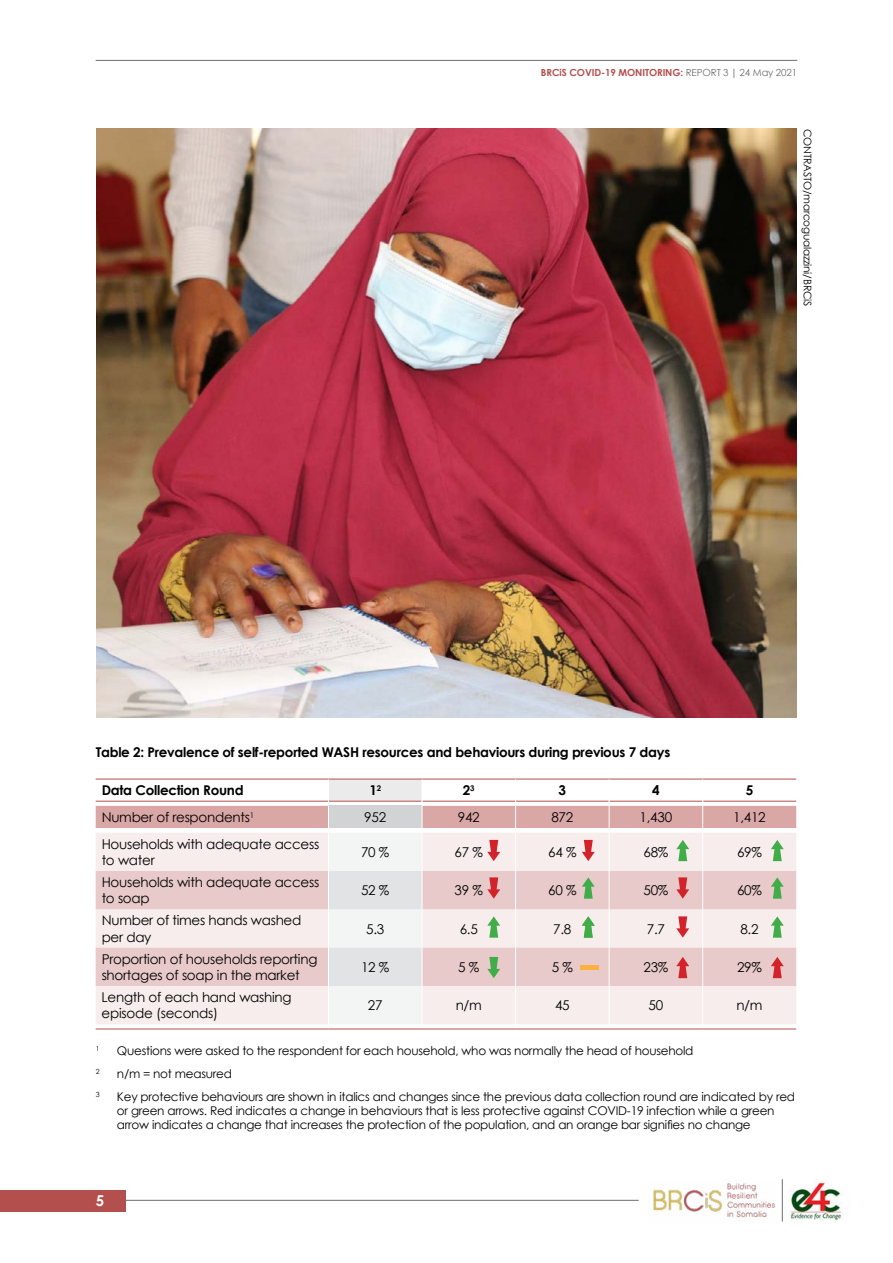
<style>
.page{position:relative;width:893px;height:1263px;background:#fff}
.page>*{position:absolute;margin:0;border:0;box-sizing:border-box;transform-origin:0 0}
.t1{font:700 15px "Century Gothic";color:#fff}
.t2{font:13.5px/16.2px "Century Gothic";letter-spacing:-.02em;color:#000}
.t3{font:700 13.5px "Century Gothic";letter-spacing:-.02em;color:#000}
.t4{font:12px/14.4px "Century Gothic";letter-spacing:-.02em;color:#000}
.t5{font:10.5px "Century Gothic";letter-spacing:-.02em;color:#000}
.t6{font:700 9.75px "Century Gothic";letter-spacing:-.01em;color:#b34f4d}
.t7{font:7.05px "Century Gothic";color:#000}
.s1{font-weight:400;color:#6d6e71}
.s2{color:#6d6e71}
</style>
<div class="page">
<div style="left:0;top:1190px;width:125px;height:21px;background:#b34f4d"></div>
<img style="left:653px;top:1183px;width:130px;height:39px">
<hr style="left:125px;top:1200px;width:514px;height:1px;background:#6d6e71">
<hr style="left:96px;top:60px;width:701px;height:1px;background:#6d6e71">
<svg style="left:777px;top:1179px;width:72px;height:42px"></svg>
<hr style="left:782px;top:1179px;width:1px;height:42px;background:#6d6e71">
<hr style="left:96px;top:1028px;width:232px;height:1px;background:#b34f4d">
<hr style="left:328px;top:1028px;width:94px;height:1px;background:#b34f4d">
<hr style="left:422px;top:1028px;width:94px;height:1px;background:#b34f4d">
<hr style="left:516px;top:1028px;width:93px;height:1px;background:#b34f4d">
<hr style="left:609px;top:1028px;width:94px;height:1px;background:#b34f4d">
<hr style="left:703px;top:1028px;width:93px;height:1px;background:#b34f4d">
<svg style="left:96px;top:779px;width:700px;height:245px"></svg>
<hr style="left:580px;top:965px;width:19px;height:4px;background:#fcb040">
<img style="left:96px;top:128px;width:700px;height:590px">
<p class="t6" style="left:541px;top:67px;width:258px">BRCiS COVID-19 MONITORING: <span class="s1">REPORT 3</span> <span class="s2">|</span> <span class="s1">24 May 2021</span></p>
<p class="t5" style="left:814px;top:129px;width:179px;rotate:90deg">CONTRASTO/marcogualazzini/BRCiS</p>
<p class="t3" style="left:96px;top:743px;width:576px">Table 2: Prevalence of self-reported WASH resources and behaviours during previous 7 days</p>
<p class="t3" style="left:102px;top:782px;width:144px">Data Collection Round</p>
<p class="t3" style="left:369px;top:782px;width:13px">1<sup>2</sup></p>
<p class="t3" style="left:463px;top:782px;width:13px">2<sup>3</sup></p>
<p class="t3" style="left:559px;top:782px;width:9px">3</p>
<p class="t3" style="left:652px;top:782px;width:9px">4</p>
<p class="t3" style="left:746px;top:782px;width:9px">5</p>
<p class="t2" style="left:102px;top:809px;width:154px">Number of respondents<sup>1</sup></p>
<p class="t2" style="left:364px;top:809px;width:23px">952</p>
<p class="t2" style="left:458px;top:809px;width:23px">942</p>
<p class="t2" style="left:551px;top:809px;width:23px">872</p>
<p class="t2" style="left:640px;top:809px;width:34px">1,430</p>
<p class="t2" style="left:733px;top:809px;width:34px">1,412</p>
<p class="t2" style="left:102px;top:836px;width:219px">Households with adequate access to water</p>
<p class="t2" style="left:361px;top:844px;width:30px">70 %</p>
<p class="t2" style="left:455px;top:844px;width:30px">67 %</p>
<p class="t2" style="left:548px;top:844px;width:30px">64 %</p>
<p class="t2" style="left:643px;top:844px;width:26px">68%</p>
<p class="t2" style="left:737px;top:844px;width:26px">69%</p>
<p class="t2" style="left:102px;top:874px;width:219px">Households with adequate access to soap</p>
<p class="t2" style="left:361px;top:882px;width:30px">52 %</p>
<p class="t2" style="left:455px;top:882px;width:30px">39 %</p>
<p class="t2" style="left:548px;top:882px;width:30px">60 %</p>
<p class="t2" style="left:643px;top:882px;width:26px">50%</p>
<p class="t2" style="left:737px;top:882px;width:26px">60%</p>
<p class="t2" style="left:102px;top:912px;width:201px">Number of times hands washed per day</p>
<p class="t2" style="left:366px;top:920px;width:20px">5.3</p>
<p class="t2" style="left:460px;top:920px;width:20px">6.5</p>
<p class="t2" style="left:553px;top:920px;width:20px">7.8</p>
<p class="t2" style="left:647px;top:920px;width:20px">7.7</p>
<p class="t2" style="left:740px;top:920px;width:20px">8.2</p>
<p class="t2" style="left:102px;top:950px;width:217px">Proportion of households reporting shortages of soap in the market</p>
<p class="t2" style="left:361px;top:959px;width:30px">12 %</p>
<p class="t2" style="left:458px;top:959px;width:23px">5 %</p>
<p class="t2" style="left:552px;top:959px;width:23px">5 %</p>
<p class="t2" style="left:643px;top:959px;width:26px">23%</p>
<p class="t2" style="left:737px;top:959px;width:26px">29%</p>
<p class="t2" style="left:102px;top:989px;width:191px">Length of each hand washing episode (seconds)</p>
<p class="t2" style="left:368px;top:997px;width:16px">27</p>
<p class="t2" style="left:456px;top:997px;width:28px">n/m</p>
<p class="t2" style="left:555px;top:997px;width:16px">45</p>
<p class="t2" style="left:648px;top:997px;width:16px">50</p>
<p class="t2" style="left:736px;top:997px;width:28px">n/m</p>
<p class="t7" style="left:96px;top:1044px;width:5px">1</p>
<p class="t4" style="left:117px;top:1043px;width:578px">Questions were asked to the respondent for each household, who was normally the head of household</p>
<p class="t7" style="left:96px;top:1067px;width:5px">2</p>
<p class="t4" style="left:117px;top:1066px;width:117px">n/m = not measured</p>
<p class="t7" style="left:96px;top:1090px;width:5px">3</p>
<p class="t4" style="left:117px;top:1089px;width:680px">Key protective behaviours are shown in italics and changes since the previous data collection round are indicated by red or green arrows. Red indicates a change in behaviours that is less protective against COVID-19 infection while a green arrow indicates a change that increases the protection of the population, and an orange bar signifies no change</p>
<p class="t1" style="left:96px;top:1191px;width:10px">5</p>
</div>
